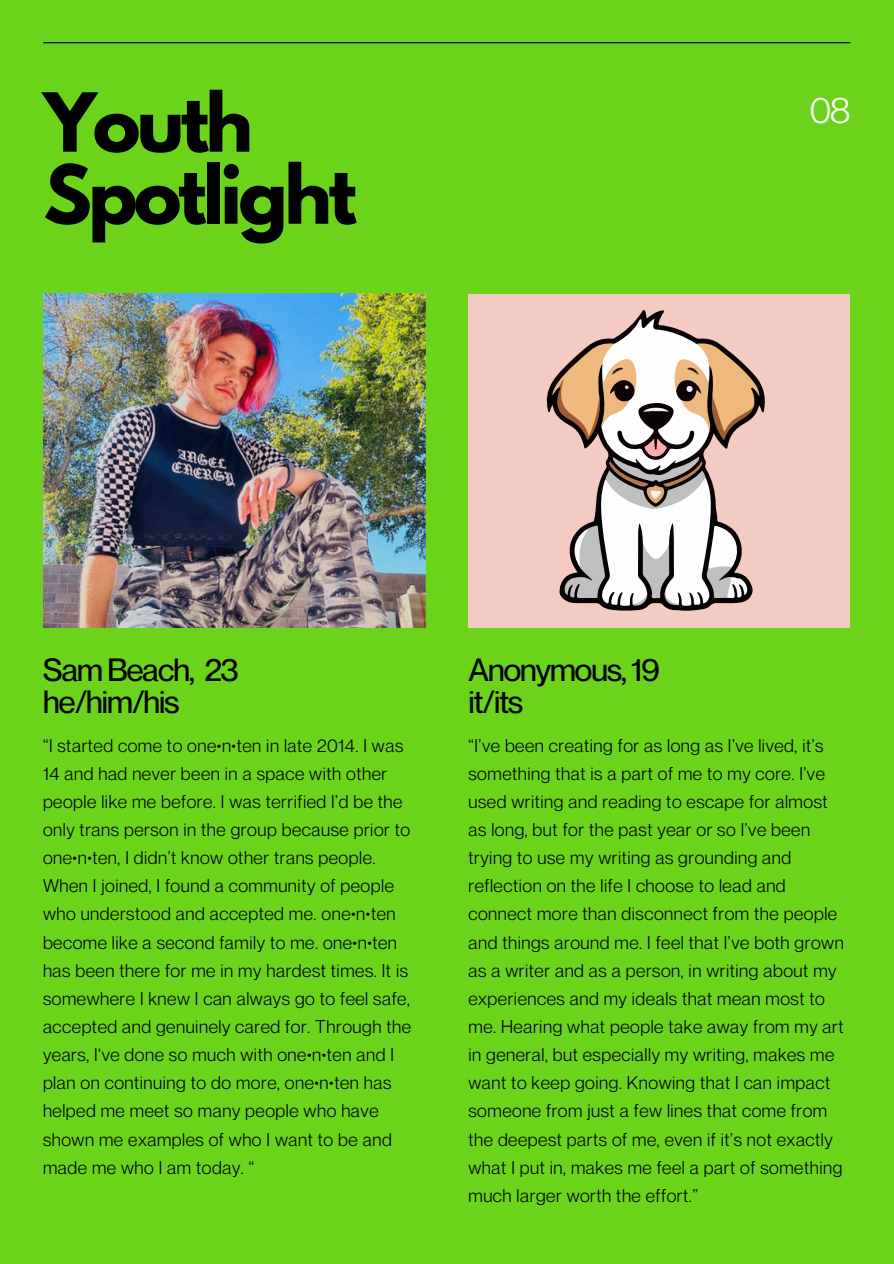
<style>
.page{position:relative;width:894px;height:1264px;background:#fff}
.page>*{position:absolute;margin:0;border:0;box-sizing:border-box;transform-origin:0 0}
.t1{font:700 72px/72px "League Spartan";letter-spacing:-.05em;color:#000}
.t2{font:36px "Neue Montreal";color:#fff}
.t3{font:500 31.5px/31.5px "Neue Montreal";letter-spacing:-.03em;color:#000}
.t4{font:18px/28.2px "Neue Montreal";letter-spacing:.03em;color:#000}
</style>
<div class="page">
<div style="left:0;top:0;width:893px;height:1263px;background:#6bd31a"></div>
<hr style="left:43px;top:42px;width:807px;height:1px;background:#000">
<img style="left:43px;top:294px;width:382px;height:333px">
<div style="left:468px;top:294px;width:381px;height:333px;background:#f4cbc2"></div>
<svg style="left:546px;top:310px;width:219px;height:301px"></svg>
<svg style="left:552px;top:319px;width:207px;height:287px"></svg>
<h1 class="t1" style="left:43px;top:86px;width:315px">Youth<br>Spotlight</h1>
<h2 class="t2" style="left:809px;top:82px;width:42px">08</h2>
<h3 class="t3" style="left:43px;top:651px;width:197px">Sam Beach, 23 he/him/his</h3>
<h3 class="t3" style="left:468px;top:651px;width:193px">Anonymous, 19 it/its</h3>
<p class="t4" style="left:43px;top:729px;width:369px">“I started come to one•n•ten in late 2014. I was 14 and had never been in a space with other people like me before. I was terrified I’d be the only trans person in the group because prior to one•n•ten, I didn’t know other trans people.<br>When I joined, I found a community of people who understood and accepted me. one•n•ten become like a second family to me. one•n•ten has been there for me in my hardest times. It is somewhere I knew I can always go to feel safe, accepted and genuinely cared for. Through the years, I‘ve done so much with one•n•ten and I plan on continuing to do more, one•n•ten has helped me meet so many people who have shown me examples of who I want to be and made me who I am today. “</p>
<p class="t4" style="left:468px;top:729px;width:376px">“I’ve been creating for as long as I’ve lived, it’s something that is a part of me to my core. I’ve used writing and reading to escape for almost as long, but for the past year or so I’ve been trying to use my writing as grounding and reflection on the life I choose to lead and connect more than disconnect from the people and things around me. I feel that I’ve both grown as a writer and as a person, in writing about my experiences and my ideals that mean most to me. Hearing what people take away from my art in general, but especially my writing, makes me want to keep going. Knowing that I can impact someone from just a few lines that come from the deepest parts of me, even if it’s not exactly what I put in, makes me feel a part of something much larger worth the effort.”</p>
</div>
